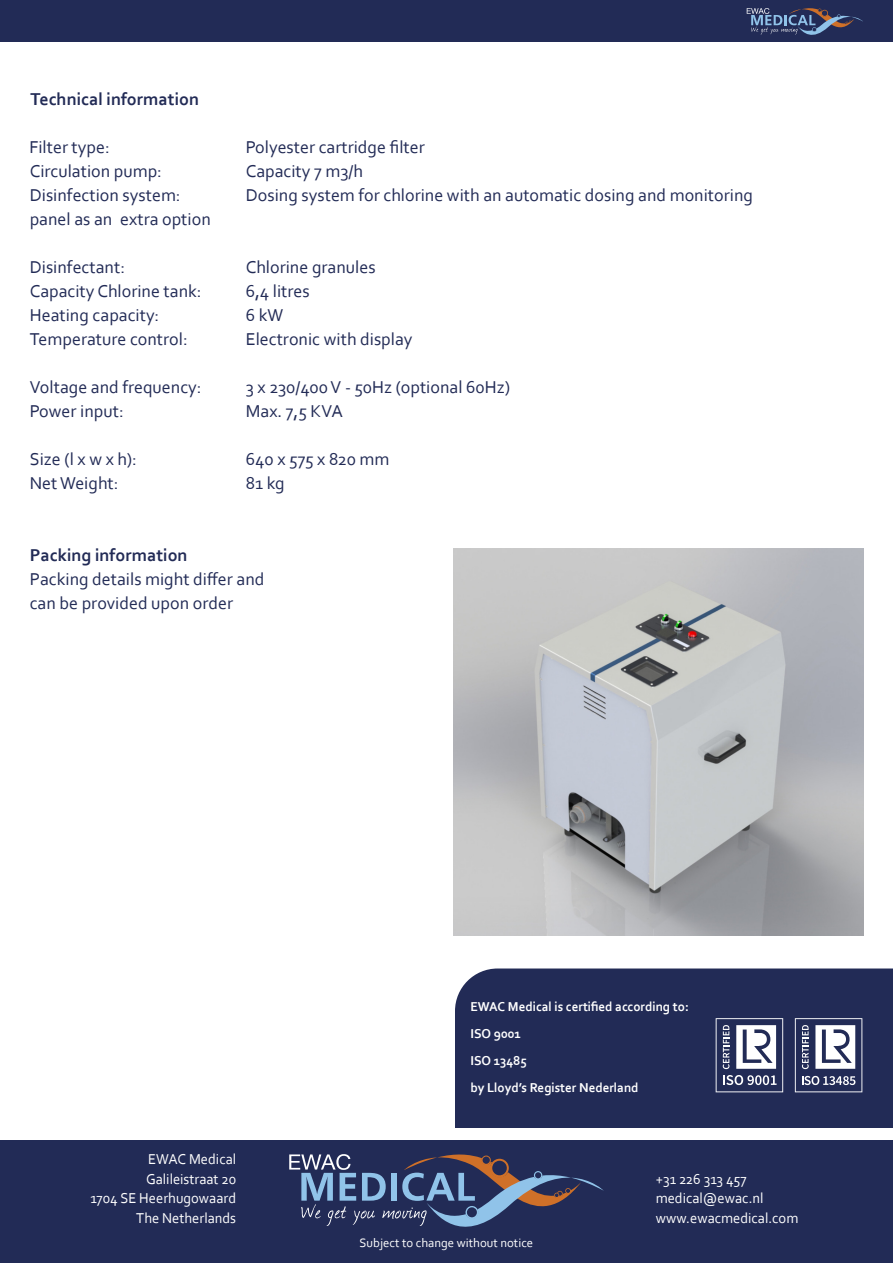
<style>
.page{position:relative;width:893px;height:1263px;background:#fff}
.page>*{position:absolute;margin:0;border:0;box-sizing:border-box;transform-origin:0 0}
.t1{font:18px/24px "Corbel";color:#222b56}
.t2{font:700 18px "Corbel";color:#222b56}
.t3{font:15px/19.5px "Corbel";color:#fff;text-align:right}
.t4{font:700 13.5px/27px "Corbel";color:#fff}
.t5{font:12.75px "Corbel";color:#fff}
</style>
<div class="page">
<div style="left:0;top:0;width:893px;height:42px;background:#222b56"></div>
<svg style="left:747px;top:8px;width:116px;height:27px"></svg>
<div style="left:0;top:1140px;width:893px;height:122px;background:#222b56"></div>
<svg style="left:289px;top:1154px;width:315px;height:73px"></svg>
<div style="left:455px;top:968px;width:438px;height:159px;background:#222b56"></div>
<svg style="left:716px;top:1018px;width:67px;height:74px"></svg>
<svg style="left:795px;top:1018px;width:67px;height:74px"></svg>
<img style="left:453px;top:549px;width:410px;height:386px">
<p class="t2" style="left:30px;top:91px;width:170px">Technical information</p>
<p class="t1" style="left:29px;top:136px;width:82px">Filter type:</p>
<p class="t1" style="left:246px;top:136px;width:180px">Polyester cartridge filter</p>
<p class="t1" style="left:30px;top:160px;width:134px">Circulation pump:</p>
<p class="t1" style="left:246px;top:160px;width:119px">Capacity 7 m3/h</p>
<p class="t1" style="left:30px;top:184px;width:152px">Disinfection system:</p>
<p class="t1" style="left:246px;top:184px;width:509px">Dosing system for chlorine with an automatic dosing and monitoring</p>
<p class="t1" style="left:30px;top:208px;width:183px">panel as an extra option</p>
<p class="t1" style="left:30px;top:256px;width:97px">Disinfectant:</p>
<p class="t1" style="left:246px;top:256px;width:131px">Chlorine granules</p>
<p class="t1" style="left:30px;top:280px;width:173px">Capacity Chlorine tank:</p>
<p class="t1" style="left:246px;top:280px;width:65px">6,4 litres</p>
<p class="t1" style="left:30px;top:304px;width:131px">Heating capacity:</p>
<p class="t1" style="left:246px;top:304px;width:39px">6kW</p>
<p class="t1" style="left:30px;top:328px;width:160px">Temperature control:</p>
<p class="t1" style="left:246px;top:328px;width:168px">Electronic with display</p>
<p class="t1" style="left:30px;top:376px;width:173px">Voltage and frequency:</p>
<p class="t1" style="left:246px;top:376px;width:266px">3 x 230/400 V - 50Hz (optional 60Hz)</p>
<p class="t1" style="left:30px;top:400px;width:96px">Power input:</p>
<p class="t1" style="left:246px;top:400px;width:99px">Max. 7,5 KVA</p>
<p class="t1" style="left:30px;top:448px;width:109px">Size (l x w x h):</p>
<p class="t1" style="left:246px;top:448px;width:145px">640 x 575 x 820 mm</p>
<p class="t1" style="left:30px;top:472px;width:90px">NetWeight:</p>
<p class="t1" style="left:246px;top:472px;width:40px">81 kg</p>
<p class="t2" style="left:30px;top:547px;width:159px">Packing information</p>
<p class="t1" style="left:30px;top:568px;width:236px">Packing details might differ and can be provided upon order</p>
<p class="t3" style="left:90px;top:1151px;width:147px">EWAC Medical<br>Galileistraat 20<br>1704 SE Heerhugowaard<br>The Netherlands</p>
<p class="t4" style="left:470px;top:994px;width:220px">EWAC Medical is certified according to:<br>ISO 9001<br>ISO 13485<br>by Lloyd’s Register Nederland</p>
<p class="t5" style="left:360px;top:1237px;width:175px">Subject to change without notice</p>
<p class="t3" style="left:656px;top:1170px;width:144px;text-align:left">+31 226 313 457 medical@ewac.nl www.ewacmedical.com</p>
</div>
